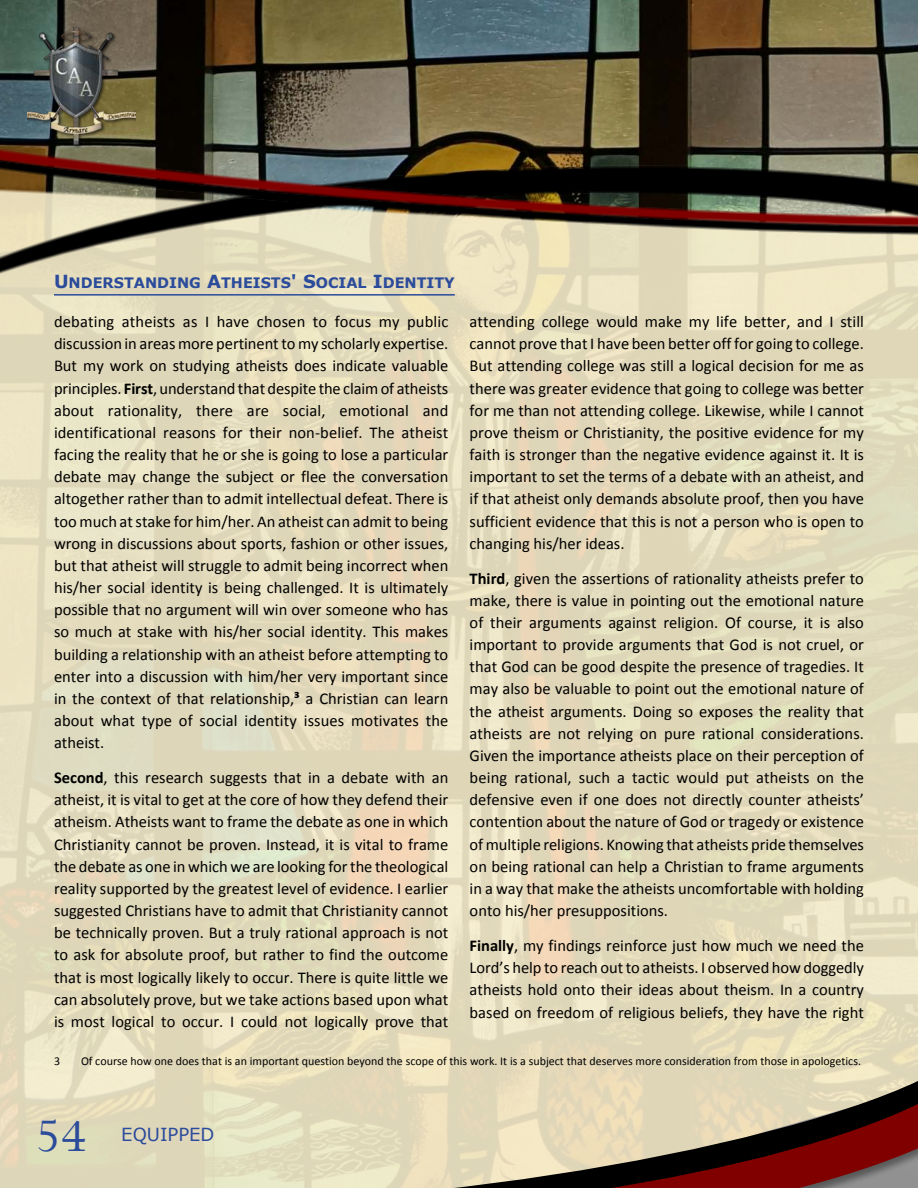
<style>
.page{position:relative;width:918px;height:1188px;background:#fff}
.page>*{position:absolute;margin:0;border:0;box-sizing:border-box;transform-origin:0 0}
.t1{font:45px "Photina";color:#2b4b9b}
.t2{font:18px "Verdana";color:#2b4b9b}
.t3{font:16.5px/22.2px "Calibri";color:#000;text-align:justify}
.t4{font:700 14.4px "Verdana";color:#2b4b9b}
.t5{font:12px "Calibri";color:#000}
.s1{font-size:18px}
.s2{font-weight:700}
</style>
<div class="page">
<img style="left:0;top:0;width:918px;height:110px">
<img style="left:0;top:313px;width:918px;height:870px">
<img style="left:237px;top:887px;width:681px;height:17px">
<img style="left:237px;top:904px;width:681px;height:176px">
<svg style="left:241px;top:1078px;width:677px;height:105px;background:#bca68e"></svg>
<img style="left:0;top:110px;width:918px;height:203px">
<img style="left:0;top:246px;width:918px;height:9px">
<img style="left:0;top:135px;width:918px;height:111px">
<img style="left:27px;top:27px;width:108px;height:122px">
<img style="left:118px;top:1080px;width:142px;height:103px">
<img style="left:0;top:1183px;width:918px;height:5px">
<hr style="left:54px;top:294px;width:401px;height:2px;background:#2b4b9b">
<p class="t4" style="left:54px;top:277px;width:402px"><span class="s1">U</span>NDERSTANDING <span class="s1">A</span>THEISTS<span class="s1">' S</span>OCIAL <span class="s1">I</span>DENTITY</p>
<p class="t3" style="left:54px;top:312px;width:396px">debating atheists as I have chosen to focus my public discussion in areas more pertinent to my scholarly expertise.<br>But my work on studying atheists does indicate valuable principles. <span class="s2">First</span>, understand that despite the claim of atheists about rationality, there are social, emotional and identificational reasons for their non-belief. The atheist facing the reality that he or she is going to lose a particular debate may change the subject or flee the conversation altogether rather than to admit intellectual defeat. There is too much at stake for him/her. An atheist can admit to being wrong in discussions about sports, fashion or other issues, but that atheist will struggle to admit being incorrect when his/her social identity is being challenged. It is ultimately possible that no argument will win over someone who has so much at stake with his/her social identity. This makes building a relationship with an atheist before attempting to enter into a discussion with him/her very important since in the context of that relationship,<span class="s2">³</span> a Christian can learn about what type of social identity issues motivates the atheist.</p>
<p class="t3" style="left:54px;top:768px;width:396px"><span class="s2">Second</span>, this research suggests that in a debate with an atheist, it is vital to get at the core of how they defend their atheism. Atheists want to frame the debate as one in which Christianity cannot be proven. Instead, it is vital to frame the debate as one in which we are looking for the theological reality supported by the greatest level of evidence. I earlier suggested Christians have to admit that Christianity cannot be technically proven. But a truly rational approach is not to ask for absolute proof, but rather to find the outcome that is most logically likely to occur. There is quite little we can absolutely prove, but we take actions based upon what is most logical to occur. I could not logically prove that</p>
<p class="t3" style="left:470px;top:312px;width:396px">attending college would make my life better, and I still cannot prove that I have been better off for going to college.<br>But attending college was still a logical decision for me as there was greater evidence that going to college was better for me than not attending college. Likewise, while I cannot prove theism or Christianity, the positive evidence for my faith is stronger than the negative evidence against it. It is important to set the terms of a debate with an atheist, and if that atheist only demands absolute proof, then you have sufficient evidence that this is not a person who is open to changing his/her ideas.</p>
<p class="t3" style="left:470px;top:568px;width:396px"><span class="s2">Third</span>, given the assertions of rationality atheists prefer to make, there is value in pointing out the emotional nature of their arguments against religion. Of course, it is also important to provide arguments that God is not cruel, or that God can be good despite the presence of tragedies. It may also be valuable to point out the emotional nature of the atheist arguments. Doing so exposes the reality that atheists are not relying on pure rational considerations.<br>Given the importance atheists place on their perception of being rational, such a tactic would put atheists on the defensive even if one does not directly counter atheists’ contention about the nature of God or tragedy or existence of multiple religions. Knowing that atheists pride themselves on being rational can help a Christian to frame arguments in a way that make the atheists uncomfortable with holding onto his/her presuppositions.</p>
<p class="t3" style="left:470px;top:936px;width:396px"><span class="s2">Finally</span>, my findings reinforce just how much we need the Lord’s help to reach out to atheists. I observed how doggedly atheists hold onto their ideas about theism. In a country based on freedom of religious beliefs, they have the right</p>
<p class="t5" style="left:54px;top:1056px;width:8px">3</p>
<p class="t5" style="left:81px;top:1056px;width:782px">Of course how one does that is an important question beyond the scope of this work. It is a subject that deserves more consideration from those in apologetics.</p>
<h1 class="t1" style="left:35px;top:1119px;width:54px">54</h1>
<p class="t2" style="left:121px;top:1127px;width:95px">EQUIPPED</p>
</div>
